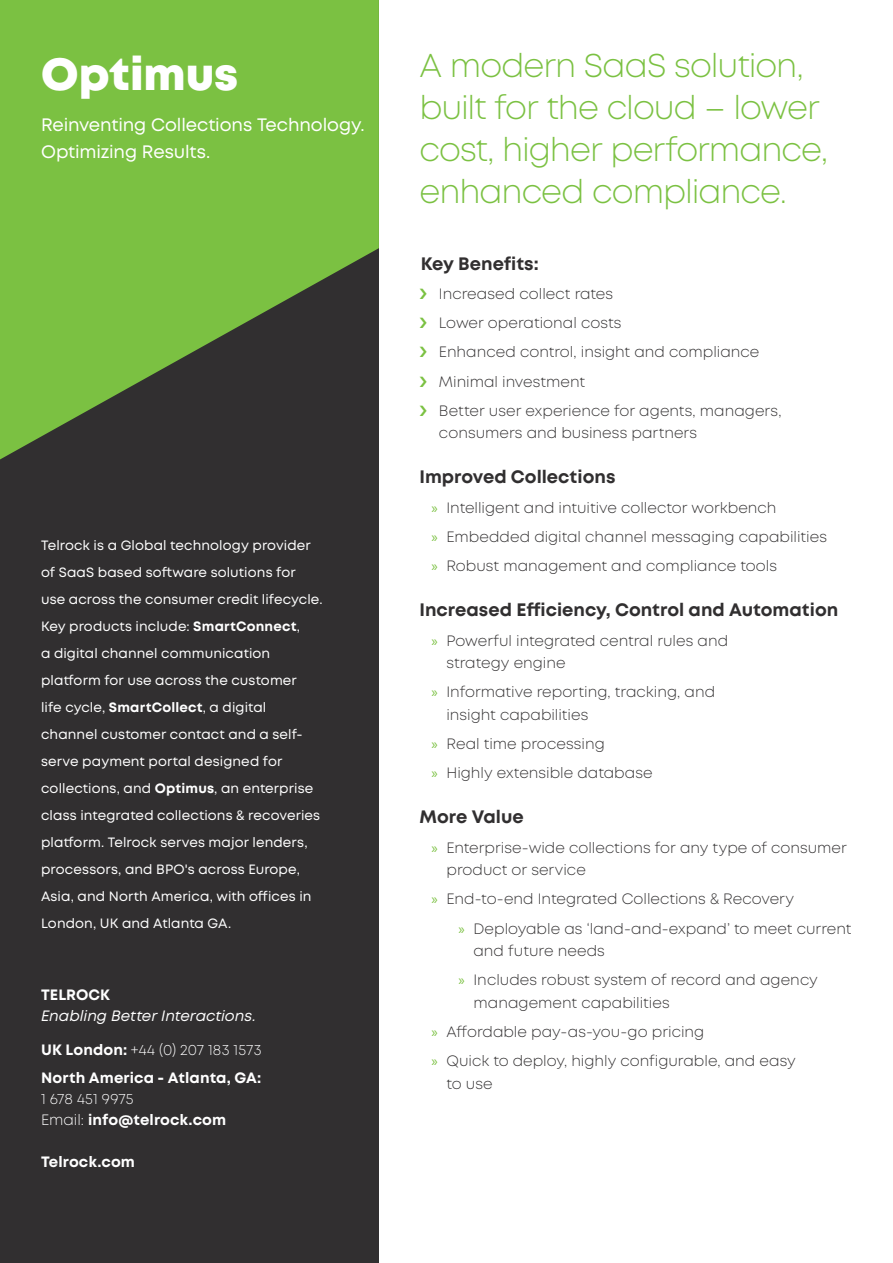
<style>
.page{position:relative;width:893px;height:1263px;background:#fff}
.page>*{position:absolute;margin:0;border:0;box-sizing:border-box;transform-origin:0 0}
.t1{font:45px "Mont Heavy DEMO";color:#fff}
.t2{font:300 33px/42px "Mont";letter-spacing:-.03em;color:#7bc142}
.t3{font:700 18px "Mont";color:#312f30}
.t4{font:18px/27px "Mont";letter-spacing:-.005em;color:#fff}
.t5{font:300 15px/29.2px "Mont";color:#312f30}
.t6{font:700 15px/27.8px "Mont";letter-spacing:.01em;color:#fff}
.t7{font:300 15px/21px "Mont";letter-spacing:-.005em;color:#fff}
.t8{font:italic 15px "Mont";color:#fff}
.t9{font:13.5px/27px "Mont";letter-spacing:.01em;color:#fff}
.s1{font-weight:700}
.s2{font-weight:300}
.s3{font-family:"Myriad Pro";font-weight:400;color:#7bc142}
</style>
<div class="page">
<div style="left:0;top:0;width:379px;height:1263px;background:#312f30"></div>
<svg style="left:0;top:0;width:379px;height:459px;fill:#7bc142"></svg>
<h1 class="t1" style="left:41px;top:49px;width:199px">Optimus</h1>
<h2 class="t2" style="left:419px;top:45px;width:410px">A modern SaaS solution, built for the cloud – lower cost, higher performance, enhanced compliance.</h2>
<p class="t4" style="left:41px;top:112px;width:325px">Reinventing Collections Technology.<br>Optimizing Results.</p>
<p class="t9" style="left:41px;top:532px;width:283px">Telrock is a Global technology provider of SaaS based software solutions for use across the consumer credit lifecycle.<br>Key products include: <span class="s1">SmartConnect</span>,<br>a digital channel communication platform for use across the customer<br>life cycle, <span class="s1">SmartCollect</span>, a digital channel customer contact and a self&shy;serve payment portal designed for collections, and <span class="s1">Optimus</span>, an enterprise class integrated collections &amp; recoveries platform. Telrock serves major lenders, processors, and BPO's across Europe, Asia, and North America, with offices in London, UK and Atlanta GA.</p>
<p class="t6" style="left:41px;top:981px;width:70px">TELROCK</p>
<p class="t8" style="left:41px;top:1006px;width:216px">Enabling Better Interactions.</p>
<p class="t6" style="left:41px;top:1036px;width:222px">UK London: <span class="s2">+44 (0) 207 183 1573<br></span>North America - Atlanta, GA:</p>
<p class="t7" style="left:41px;top:1088px;width:186px">1 678 451 9975<br>Email: <span class="s1">info@telrock.com</span></p>
<p class="t6" style="left:41px;top:1148px;width:95px">Telrock.com</p>
<p class="t3" style="left:421px;top:252px;width:119px">Key Benefits:</p>
<p class="t5" style="left:439px;top:279px;width:344px">Increased collect rates<br>Lower operational costs<br>Enhanced control, insight and compliance<br>Minimal investment<br>Better user experience for agents, managers,</p>
<p class="t5" style="left:439px;top:419px;width:259px">consumers and business partners</p>
<p class="t3" style="left:419px;top:465px;width:197px">Improved Collections</p>
<p class="t5" style="left:431px;top:493px;width:397px"><span class="s3">»</span> Intelligent and intuitive collector workbench<br><span class="s3">»</span> Embedded digital channel messaging capabilities <span class="s3">»</span> Robust management and compliance tools</p>
<p class="t3" style="left:419px;top:598px;width:420px">Increased Efficiency, Control and Automation</p>
<p class="t5" style="left:446px;top:629px;width:283px;line-height:22.5px;text-indent:-15px"><span class="s3">»</span> Powerful integrated central rules and strategy engine</p>
<p class="t5" style="left:446px;top:681px;width:270px;line-height:22.5px;text-indent:-15px"><span class="s3">»</span> Informative reporting, tracking, and insight capabilities</p>
<p class="t5" style="left:431px;top:729px;width:222px"><span class="s3">»</span> Real time processing<br><span class="s3">»</span> Highly extensible database</p>
<p class="t3" style="left:419px;top:805px;width:106px">More Value</p>
<p class="t5" style="left:446px;top:836px;width:401px;line-height:22.5px;text-indent:-15px"><span class="s3">»</span> Enterprise-wide collections for any type of consumer product or service</p>
<p class="t5" style="left:458px;top:884px;width:394px;text-indent:-27px"><span class="s3">»</span> End-to-end Integrated Collections &amp; Recovery<br><span class="s3">»</span> Deployable as ‘land-and-expand’ to meet current</p>
<p class="t5" style="left:458px;top:936px;width:360px;text-indent:15px">and future needs<br><span class="s3">»</span> Includes robust system of record and agency</p>
<p class="t5" style="left:431px;top:988px;width:366px;text-indent:42px">management capabilities<br><span class="s3">»</span> Affordable pay-as-you-go pricing<br><span class="s3">»</span> Quick to deploy, highly configurable, and easy</p>
<p class="t5" style="left:446px;top:1069px;width:48px">to use</p>
</div>
